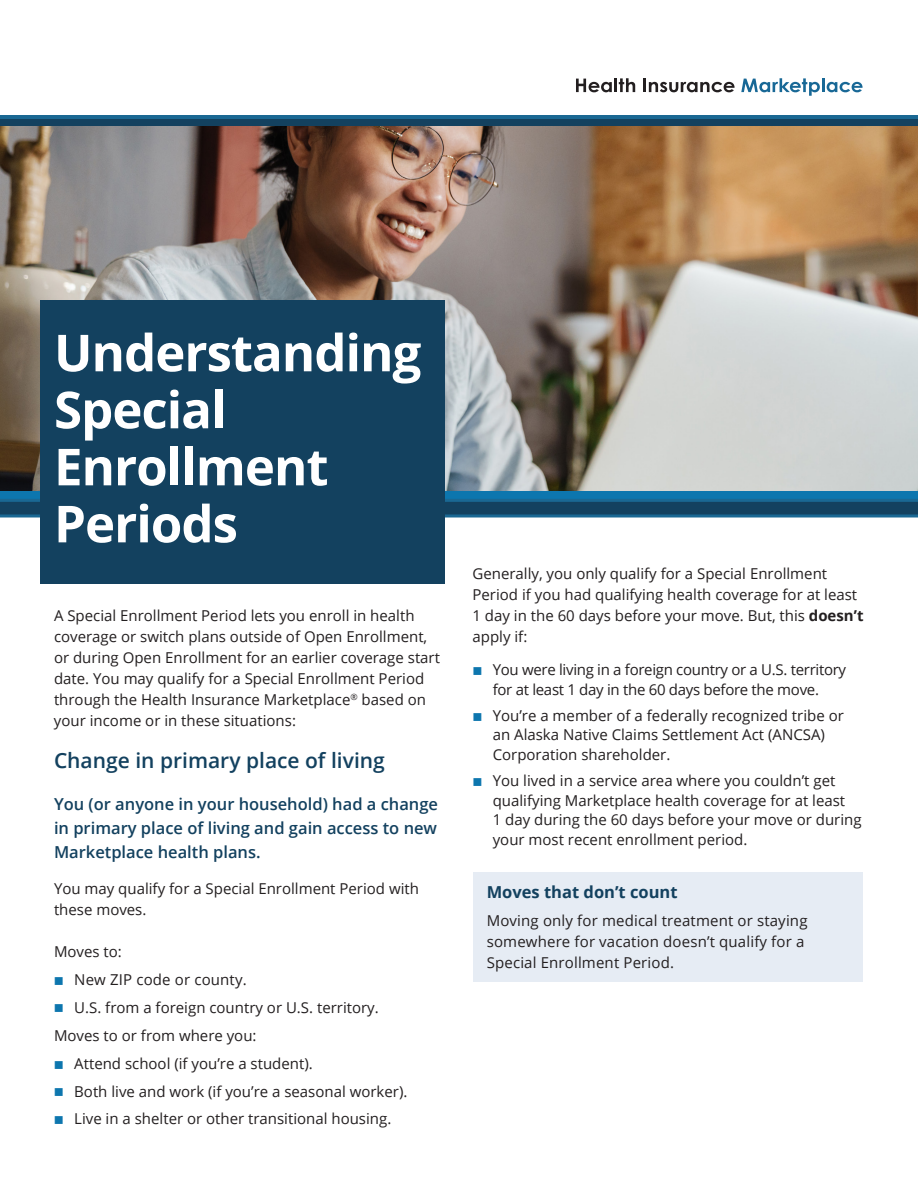
<style>
.page{position:relative;width:918px;height:1188px;background:#fff}
.page>*{position:absolute;margin:0;border:0;box-sizing:border-box;transform-origin:0 0}
.t1{font:700 51px/57px "Open Sans";letter-spacing:-.02em;color:#fff}
.t2{font:600 21px "Open Sans";color:#13415f}
.t3{font:600 16.5px/24px "Open Sans";color:#13415f;text-align:justify}
.t4{font:700 16.5px "Open Sans";color:#13415f}
.text_no_indent{font:15px/21px "Open Sans";color:#231f20}
.text_no_indent-2{font:15px/19.5px "Open Sans";letter-spacing:-.02em;color:#231f20;text-align:center}
.s1{color:#0d76ae}
.s2{font-weight:700}
</style>
<div class="page">
<div style="left:0;top:119px;width:918px;height:7px;background:#13415f"></div>
<hr style="left:0;top:116px;width:918px;height:3px;background:#1a6893">
<div style="left:0;top:490px;width:918px;height:10px;background:#0d76ae"></div>
<svg style="left:0;top:499px;width:918px;height:19px;background:#1b5173"></svg>
<svg style="left:576px;top:79px;width:36px;height:13px"></svg>
<hr style="left:614px;top:78px;width:3px;height:14px;background:#231f20">
<svg style="left:619px;top:78px;width:16px;height:14px"></svg>
<svg style="left:643px;top:79px;width:92px;height:13px"></svg>
<svg style="left:741px;top:78px;width:79px;height:18px"></svg>
<hr style="left:822px;top:78px;width:3px;height:14px;background:#186896">
<svg style="left:827px;top:82px;width:36px;height:10px"></svg>
<img style="left:0;top:126px;width:918px;height:364px">
<div style="left:40px;top:301px;width:406px;height:283px;background:#13415f"></div>
<div style="left:473px;top:872px;width:390px;height:110px;background:#e6ecf4"></div>
<hr style="left:343px;top:0;width:220px;height:1px;background:#178a43">
<h1 class="t1" style="left:54px;top:323px;width:369px">Understanding<br>Special<br>Enrollment<br>Periods</h1>
<p class="text_no_indent" style="left:54px;top:605px;width:388px">A Special Enrollment Period lets you enroll in health coverage or switch plans outside of Open Enrollment, or during Open Enrollment for an earlier coverage start date. You may qualify for a Special Enrollment Period through the Health Insurance Marketplace<sup>®</sup> based on your income or in these situations:</p>
<h2 class="t2" style="left:54px;top:746px;width:332px">Change in primary place of living</h2>
<h3 class="t3" style="left:54px;top:792px;width:386px">You (or anyone in your household) had a change in primary place of living and gain access to new Marketplace health plans.</h3>
<p class="text_no_indent" style="left:54px;top:878px;width:366px">You may qualify for a Special Enrollment Period with these moves.</p>
<p class="text_no_indent" style="left:54px;top:941px;width:69px">Moves to:</p>
<p class="text_no_indent" style="left:54px;top:968px;width:194px"><span class="s1">■</span> New ZIP code or county.</p>
<p class="text_no_indent" style="left:54px;top:996px;width:326px"><span class="s1">■</span> U.S. from a foreign country or U.S. territory.</p>
<p class="text_no_indent" style="left:54px;top:1025px;width:204px">Moves to or from where you:</p>
<p class="text_no_indent" style="left:54px;top:1052px;width:260px"><span class="s1">■</span> Attend school (if you’re a student).</p>
<p class="text_no_indent" style="left:54px;top:1080px;width:355px"><span class="s1">■</span> Both live and work (if you’re a seasonal worker).</p>
<p class="text_no_indent" style="left:54px;top:1108px;width:339px"><span class="s1">■</span> Live in a shelter or other transitional housing.</p>
<p class="text_no_indent" style="left:472px;top:563px;width:393px">Generally, you only qualify for a Special Enrollment Period if you had qualifying health coverage for at least 1 day in the 60 days before your move. But, this <span class="s2">doesn’t </span>apply if:</p>
<p class="text_no_indent-2" style="left:472px;top:659px;width:375px"><span class="s1">■</span> You were living in a foreign country or a U.S. territory for at least 1 day in the 60 days before the move.</p>
<p class="text_no_indent" style="left:493px;top:705px;width:353px;line-height:19.5px;text-indent:-20px"><span class="s1">■</span> You’re a member of a federally recognized tribe or an Alaska Native Claims Settlement Act (ANCSA)<br>Corporation shareholder.</p>
<p class="text_no_indent" style="left:493px;top:770px;width:370px;line-height:19.5px;text-indent:-20px"><span class="s1">■</span> You lived in a service area where you couldn’t get qualifying Marketplace health coverage for at least<br>1 day during the 60 days before your move or during your most recent enrollment period.</p>
<p class="t4" style="left:487px;top:881px;width:192px">Moves that don’t count</p>
<p class="text_no_indent" style="left:487px;top:910px;width:322px">Moving only for medical treatment or staying somewhere for vacation doesn’t qualify for a<br>Special Enrollment Period.</p>
</div>
